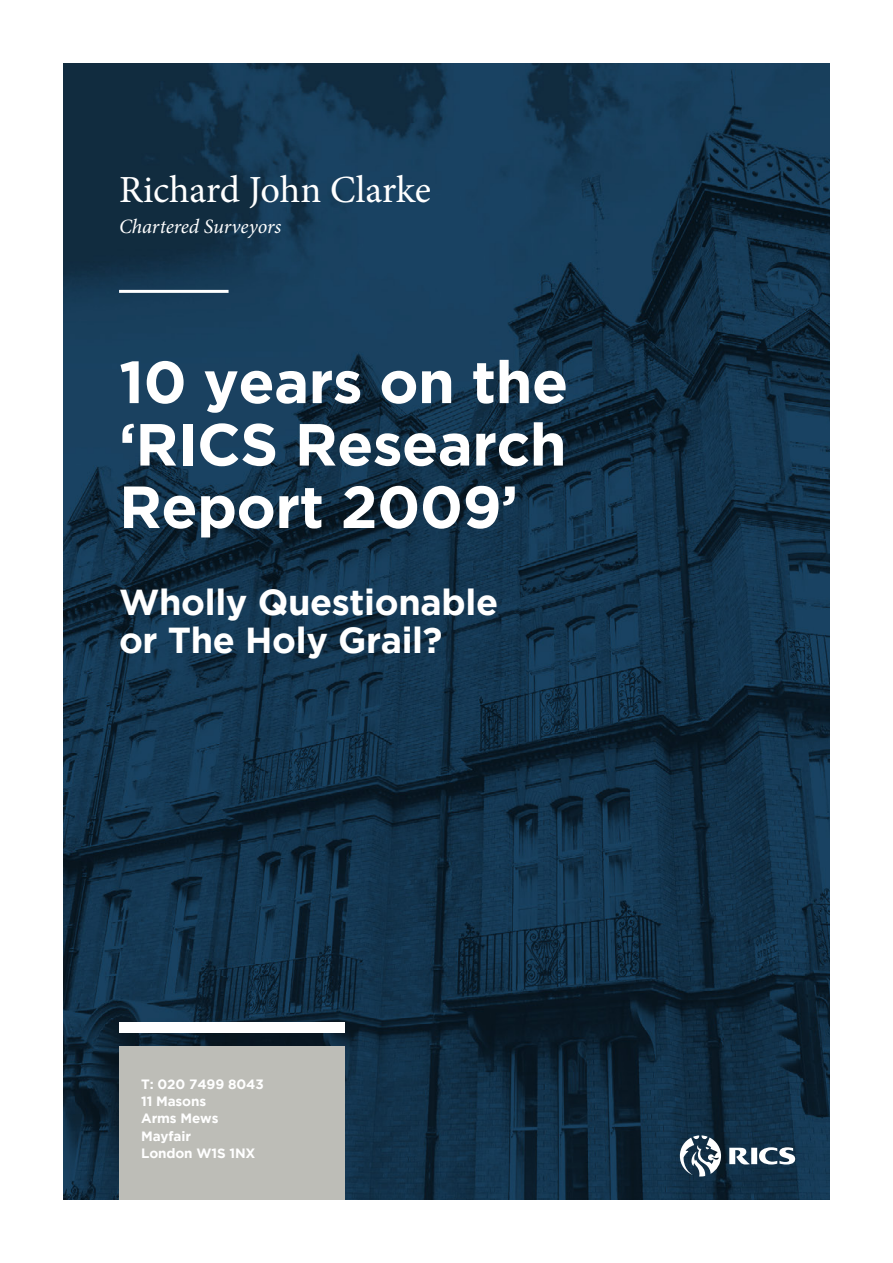
<style>
.page{position:relative;width:893px;height:1263px;background:#fff}
.page>*{position:absolute;margin:0;border:0;box-sizing:border-box;transform-origin:0 0}
.t1{font:700 59.25px/62.4px "Gotham";letter-spacing:-.01em;color:#fff;text-align:justify}
.t2{font:38.4px "Minion Pro";letter-spacing:-.005em;color:#fff}
.t3{font:700 36px/38px "Gotham";letter-spacing:-.01em;color:#fff}
.t4{font:italic 20.4px "Minion Pro";letter-spacing:-.005em;color:#fff}
.t5{font:700 13.5px/17.2px "Gotham";letter-spacing:-.01em;color:#fff}
</style>
<div class="page">
<img style="left:64px;top:64px;width:765px;height:1135px">
<div style="left:119px;top:1046px;width:225px;height:153px;background:#bdbdb7"></div>
<div style="left:119px;top:1023px;width:225px;height:10px;background:#fff"></div>
<hr style="left:119px;top:290px;width:110px;height:3px;background:#fff">
<svg style="left:729px;top:1147px;width:66px;height:17px"></svg>
<svg style="left:680px;top:1135px;width:41px;height:41px"></svg>
<h2 class="t2" style="left:119px;top:164px;width:314px">Richard John Clarke</h2>
<h3 class="t4" style="left:119px;top:212px;width:164px">Chartered Surveyors</h3>
<h1 class="t1" style="left:119px;top:349px;width:451px">10 years on the ‘RICS Research Report 2009’</h1>
<h3 class="t3" style="left:119px;top:583px;width:381px">Wholly Questionable or The Holy Grail?</h3>
<p class="t5" style="left:141px;top:1075px;width:124px">T: 020 7499 8043<br>11 Masons<br>Arms Mews<br>Mayfair<br>London W1S 1NX</p>
</div>
